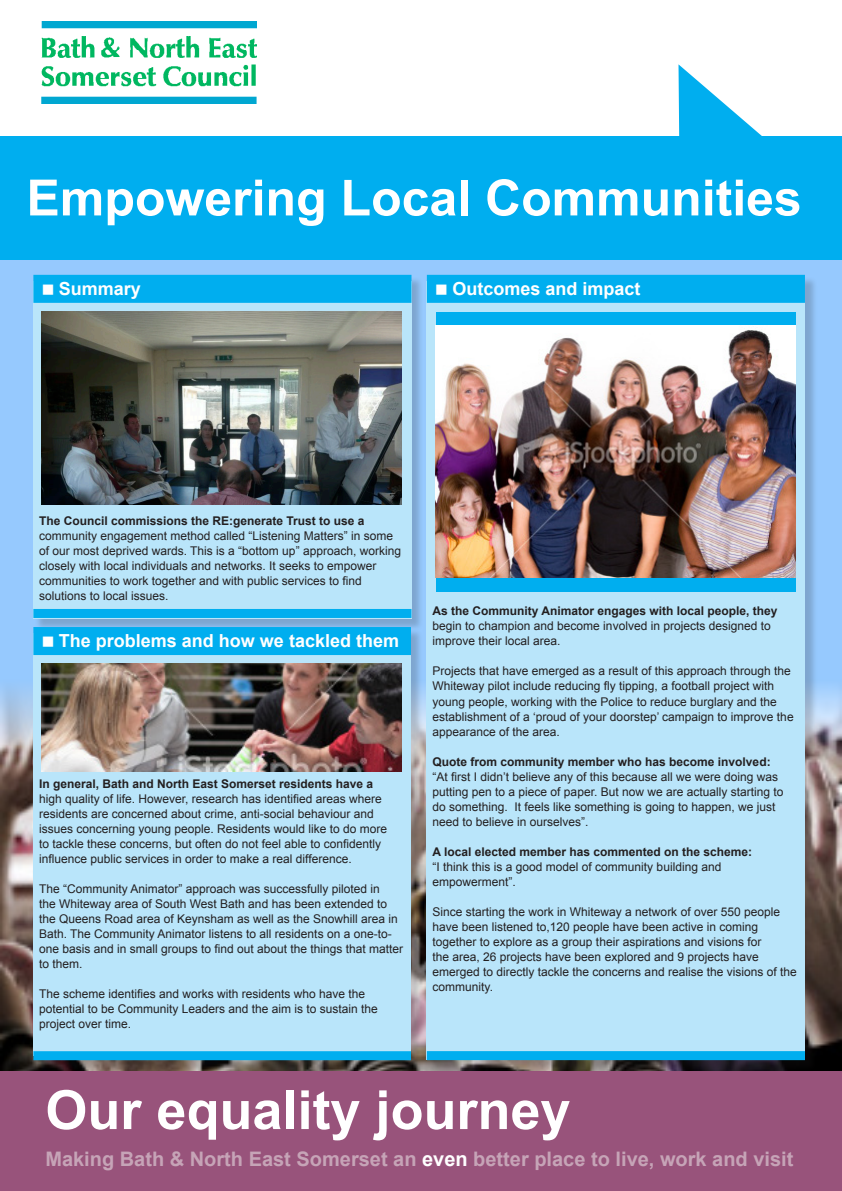
<style>
.page{position:relative;width:842px;height:1191px;background:#fff}
.page>*{position:absolute;margin:0;border:0;box-sizing:border-box;transform-origin:0 0}
.t1{font:700 54px "Arial";color:#fff}
.t2{font:700 50px "Arial";color:#fff}
.t3{font:700 20px "Arial";color:#c6a4b7}
.Header_2{font:700 18px "Arial";color:#fff}
.body{font:12px/15px "Arial";color:#231f20}
.s1{font-weight:700}
.s2{color:#fff}
</style>
<div class="page">
<svg style="left:678px;top:64px;width:108px;height:73px"></svg>
<div style="left:0;top:248px;width:842px;height:529px;background:#96c9fe"></div>
<img style="left:0;top:680px;width:842px;height:391px">
<div style="left:0;top:137px;width:842px;height:123px;background:#00aeef"></div>
<img style="left:41px;top:21px;width:216px;height:82px">
<div style="left:35px;top:276px;width:389px;height:355px;background:#231f20;opacity:.21"></div>
<div style="left:33px;top:281px;width:378px;height:337px;background:#b9e5fa"></div>
<div style="left:33px;top:275px;width:378px;height:28px;background:#00aeef"></div>
<div style="left:33px;top:609px;width:378px;height:9px;background:#00aeef"></div>
<div style="left:35px;top:628px;width:389px;height:444px;background:#231f20;opacity:.21"></div>
<div style="left:33px;top:634px;width:378px;height:421px;background:#b9e5fa"></div>
<div style="left:33px;top:627px;width:378px;height:28px;background:#00aeef"></div>
<div style="left:33px;top:1051px;width:378px;height:9px;background:#00aeef"></div>
<div style="left:0;top:1071px;width:842px;height:120px;background:#98537b"></div>
<img style="left:41px;top:312px;width:360px;height:192px">
<div style="left:428px;top:276px;width:389px;height:796px;background:#231f20;opacity:.21"></div>
<div style="left:427px;top:281px;width:378px;height:778px;background:#b9e5fa"></div>
<div style="left:427px;top:275px;width:378px;height:28px;background:#00aeef"></div>
<div style="left:427px;top:1051px;width:378px;height:9px;background:#00aeef"></div>
<div style="left:436px;top:312px;width:360px;height:279px;background:#00aeef"></div>
<img style="left:436px;top:325px;width:360px;height:252px">
<img style="left:41px;top:663px;width:360px;height:108px">
<p class="t2" style="left:27px;top:165px;width:777px">Empowering Local Communities</p>
<p class="Header_2" style="left:59px;top:276px;width:84px">Summary</p>
<p class="Header_2" style="left:452px;top:276px;width:190px">Outcomes and impact</p>
<p class="body" style="left:39px;top:514px;width:363px"><span class="s1">The Council commissions the RE:generate Trust to use a </span>community engagement method called “Listening Matters” in some of our most deprived wards. This is a “bottom up” approach, working closely with local individuals and networks. It seeks to empower communities to work together and with public services to find solutions to local issues.</p>
<p class="Header_2" style="left:59px;top:628px;width:342px">The problems and how we tackled them</p>
<p class="body" style="left:39px;top:776px;width:350px"><span class="s1">In general, Bath and North East Somerset residents have a </span>high quality of life. However, research has identified areas where residents are concerned about crime, anti-social behaviour and issues concerning young people. Residents would like to do more to tackle these concerns, but often do not feel able to confidently influence public services in order to make a real difference.</p>
<p class="body" style="left:39px;top:881px;width:366px">The “Community Animator” approach was successfully piloted in<br>the Whiteway area of South West Bath and has been extended to the Queens Road area of Keynsham as well as the Snowhill area in Bath. The Community Animator listens to all residents on a one-to&shy;one basis and in small groups to find out about the things that matter to them.</p>
<p class="body" style="left:39px;top:986px;width:340px">The scheme identifies and works with residents who have the potential to be Community Leaders and the aim is to sustain the project over time.</p>
<p class="body" style="left:432px;top:604px;width:346px"><span class="s1">As the Community Animator engages with local people, they </span>begin to champion and become involved in projects designed to improve their local area.</p>
<p class="body" style="left:432px;top:664px;width:363px">Projects that have emerged as a result of this approach through the Whiteway pilot include reducing fly tipping, a football project with young people, working with the Police to reduce burglary and the establishment of a ‘proud of your doorstep’ campaign to improve the appearance of the area.</p>
<p class="body" style="left:432px;top:754px;width:352px"><span class="s1">Quote from community member who has become involved: </span>“At first I didn’t believe any of this because all we were doing was putting pen to a piece of paper. But now we are actually starting to do something. It feels like something is going to happen, we just need to believe in ourselves”.</p>
<p class="body" style="left:432px;top:844px;width:321px"><span class="s1">A local elected member has commented on the scheme: </span>“I think this is a good model of community building and empowerment”.</p>
<p class="body" style="left:432px;top:904px;width:366px">Since starting the work in Whiteway a network of over 550 people have been listened to,120 people have been active in coming together to explore as a group their aspirations and visions for<br>the area, 26 projects have been explored and 9 projects have emerged to directly tackle the concerns and realise the visions of the community.</p>
<p class="t1" style="left:45px;top:1074px;width:527px">Our equality journey</p>
<p class="t3" style="left:45px;top:1145px;width:750px">Making Bath &amp; North East Somerset an <span class="s2">even</span> better place to live, work and visit</p>
</div>
